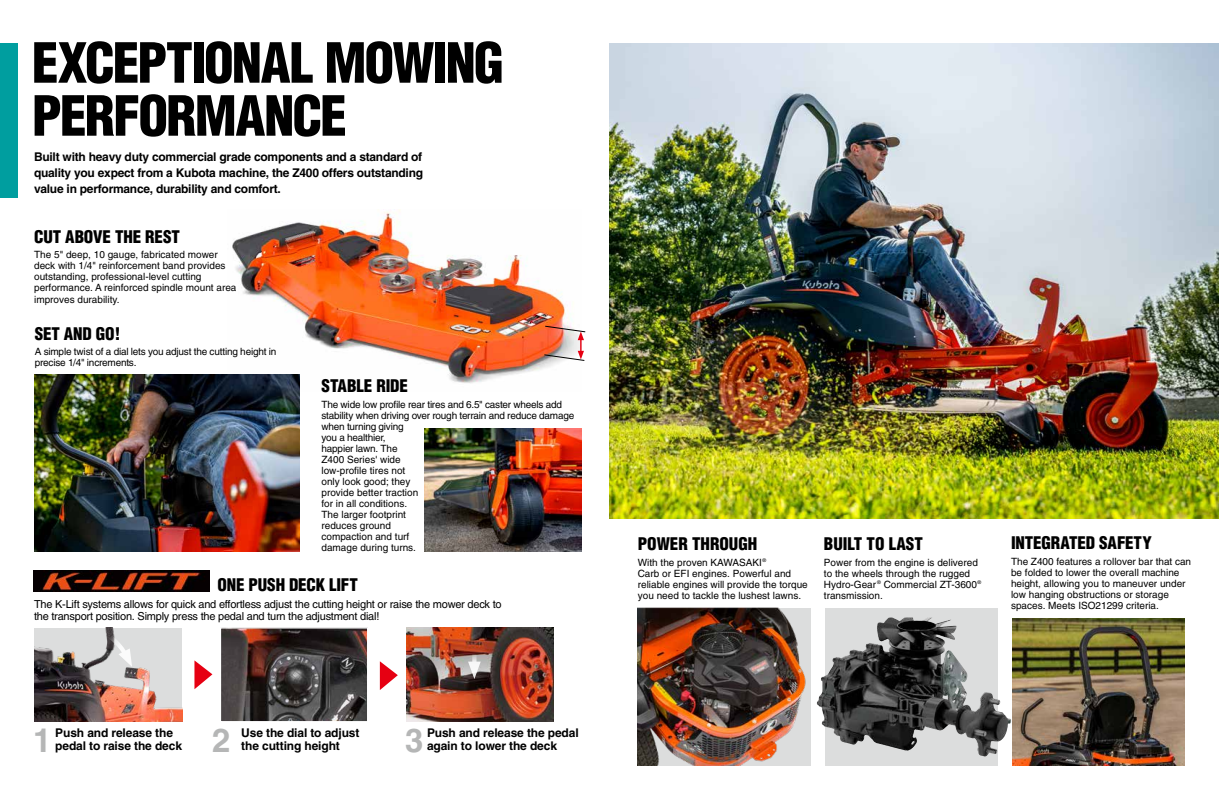
<style>
.page{position:relative;width:1219px;height:794px;background:#fff}
.page>*{position:absolute;margin:0;border:0;box-sizing:border-box;transform-origin:0 0}
.t1{font:900 condensed 54px/53px "Helvetica";letter-spacing:-.035em;color:#000}
.t2{font:700 33px "Helvetica";color:#b5b6b6}
.t3{font:900 condensed 17px "Helvetica";letter-spacing:-.005em;color:#000}
.t4{font:700 12px/16px "Helvetica";letter-spacing:-.01em;color:#000;text-align:justify}
.t5{font:11px/12px "Helvetica";letter-spacing:-.02em;color:#000}
.t6{font:10px/11px "Helvetica";color:#000}
.t7{font:10px/11px "Helvetica";letter-spacing:-.02em;color:#000}
</style>
<div class="page">
<img style="left:241px;top:209px;width:331px;height:174px">
<img style="left:610px;top:43px;width:609px;height:475px">
<svg style="left:825px;top:608px;width:173px;height:157px;background:#828282"></svg>
<img style="left:638px;top:608px;width:173px;height:157px">
<img style="left:1012px;top:618px;width:173px;height:147px">
<img style="left:865px;top:617px;width:63px;height:35px">
<img style="left:424px;top:428px;width:158px;height:123px">
<div style="left:0;top:43px;width:18px;height:154px;background:#009e9f"></div>
<img style="left:35px;top:628px;width:147px;height:93px">
<svg style="left:194px;top:660px;width:18px;height:29px"></svg>
<img style="left:222px;top:629px;width:144px;height:91px">
<div style="left:220px;top:627px;width:148px;height:95px;border:1px solid #fff"></div>
<svg style="left:380px;top:661px;width:18px;height:29px"></svg>
<img style="left:406px;top:628px;width:147px;height:93px">
<svg style="left:102px;top:630px;width:31px;height:37px"></svg>
<svg style="left:472px;top:643px;width:4px;height:18px"></svg>
<svg style="left:468px;top:661px;width:13px;height:18px"></svg>
<img style="left:34px;top:570px;width:175px;height:22px">
<img style="left:35px;top:374px;width:265px;height:177px">
<svg style="left:544px;top:325px;width:42px;height:36px"></svg>
<h1 class="t1" style="left:32px;top:36px;width:474px">EXCEPTIONAL MOWING<br>PERFORMANCE</h1>
<p class="t4" style="left:34px;top:148px;width:391px">Built with heavy duty commercial grade components and a standard of quality you expect from a Kubota machine, the Z400 offers outstanding value in performance, durability and comfort.</p>
<h3 class="t3" style="left:34px;top:226px;width:147px">CUT ABOVE THE REST</h3>
<p class="t6" style="left:34px;top:249px;width:204px">The 5" deep, 10 gauge, fabricated mower deck with 1/4" reinforcement band provides outstanding, professional-level cutting performance. A reinforced spindle mount area improves durability.</p>
<h3 class="t3" style="left:35px;top:323px;width:87px">SET AND GO!</h3>
<p class="t7" style="left:35px;top:346px;width:243px">A simple twist of a dial lets you adjust the cutting height in precise 1/4" increments.</p>
<h3 class="t3" style="left:321px;top:375px;width:88px">STABLE RIDE</h3>
<p class="t6" style="left:321px;top:399px;width:254px">The wide low profile rear tires and 6.5" caster wheels add stability when driving over rough terrain and reduce damage when turning giving<br>you a healthier,<br>happier lawn. The<br>Z400 Series' wide<br>low-profile tires not<br>only look good; they<br>provide better traction<br>for in all conditions.<br>The larger footprint<br>reduces ground<br>compaction and turf<br>damage during turns.</p>
<h3 class="t3" style="left:218px;top:574px;width:142px">ONE PUSH DECK LIFT</h3>
<p class="t5" style="left:34px;top:598px;width:469px">The K-Lift systems allows for quick and effortless adjust the cutting height or raise the mower deck to the transport position. Simply press the pedal and turn the adjustment dial!</p>
<h2 class="t2" style="left:33px;top:720px;width:20px">1</h2>
<p class="t4" style="left:55px;top:725px;width:119px">Push and release the</p>
<p class="t4" style="left:55px;top:738px;width:128px">pedal to raise the deck</p>
<h2 class="t2" style="left:212px;top:720px;width:20px">2</h2>
<p class="t4" style="left:241px;top:725px;width:120px">Use the dial to adjust</p>
<p class="t4" style="left:241px;top:738px;width:100px">the cutting height</p>
<h2 class="t2" style="left:405px;top:720px;width:20px">3</h2>
<p class="t4" style="left:427px;top:725px;width:153px">Push and release the pedal</p>
<p class="t4" style="left:427px;top:738px;width:132px">again to lower the deck</p>
<h3 class="t3" style="left:638px;top:533px;width:121px">POWER THROUGH</h3>
<p class="t6" style="left:638px;top:557px;width:172px">With the proven KAWASAKI<sup>®<br></sup>Carb or EFI engines. Powerful and reliable engines will provide the torque you need to tackle the lushest lawns.</p>
<h3 class="t3" style="left:824px;top:533px;width:100px">BUILT TO LAST</h3>
<p class="t6" style="left:824px;top:557px;width:159px">Power from the engine is delivered to the wheels through the rugged<br>Hydro-Gear <sup>®</sup> Commercial ZT-3600 <sup>® </sup>transmission.</p>
<h3 class="t3" style="left:1011px;top:532px;width:142px">INTEGRATED SAFETY</h3>
<p class="t6" style="left:1011px;top:556px;width:181px">The Z400 features a rollover bar that can be folded to lower the overall machine height, allowing you to maneuver under low hanging obstructions or storage spaces. Meets ISO21299 criteria.</p>
</div>
